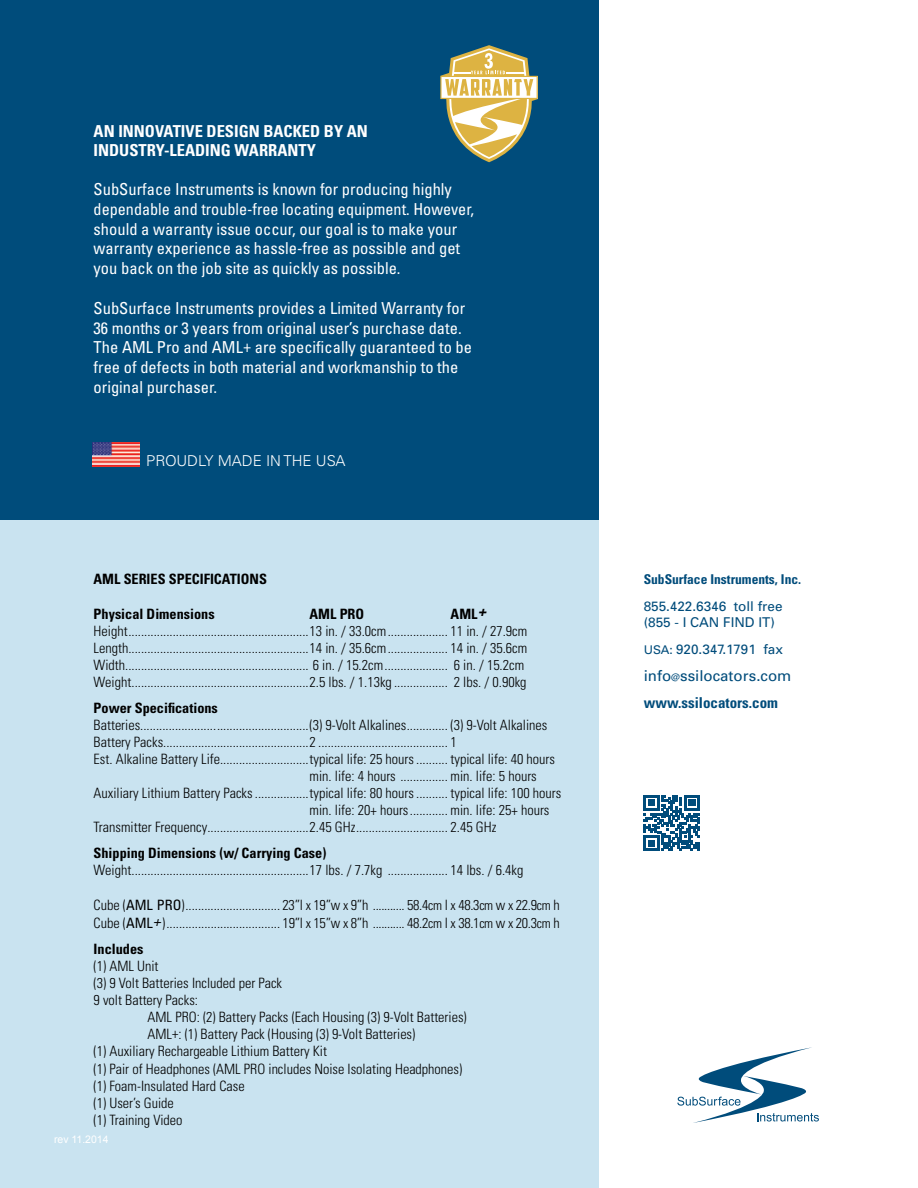
<style>
.page{position:relative;width:918px;height:1188px;background:#fff}
.page>*{position:absolute;margin:0;border:0;box-sizing:border-box;transform-origin:0 0}
.t1{font:condensed 16.5px/19.8px "Univers";color:#fff}
.t2{font:700 condensed 16.5px/19.8px "Univers";color:#fff}
.t3{font:15px/27px "Univers";color:#004c7b}
.t4{font:300 15px "Univers";color:#fff}
.t5{font:300 condensed 14.25px/17.1px "Univers";color:#000}
.t6{font:300 condensed 14.25px/17.7px "Univers";letter-spacing:-.02em;color:#000}
.t7{font:700 condensed 14.25px "Univers";color:#000}
.t8{font:13.5px/16.5px "Univers";color:#004c7b}
.t9{font:700 condensed 13.5px "Univers";color:#004c7b}
.t10{font:10.5px "Arial";color:#fff}
.s1{font-weight:700}
.s2{font-weight:400}
.s3{font-size:13.5px}
.s4{font-size:12px}
.s5{font-size:9px}
.s6{font-weight:700;font-stretch:condensed}
</style>
<div class="page">
<svg style="left:677px;top:1047px;width:142px;height:76px"></svg>
<div style="left:0;top:0;width:599px;height:527px;background:#004c7b"></div>
<div style="left:0;top:520px;width:599px;height:668px;background:#c9e3f0"></div>
<svg style="left:644px;top:795px;width:56px;height:56px"></svg>
<svg style="left:440px;top:45px;width:98px;height:117px"></svg>
<img style="left:93px;top:442px;width:46px;height:24px">
<p class="t2" style="left:94px;top:121px;width:276px">AN INNOVATIVE DESIGN BACKED BY AN<br>INDUSTRY-LEADING WARRANTY</p>
<p class="t1" style="left:94px;top:179px;width:382px">SubSurface Instruments is known for producing highly dependable and trouble-free locating equipment. However, should a warranty issue occur, our goal is to make your warranty experience as hassle-free as possible and get you back on the job site as quickly as possible.</p>
<p class="t1" style="left:94px;top:298px;width:380px">SubSurface Instruments provides a Limited Warranty for 36 months or 3 years from original user’s purchase date.<br>The AML Pro and AML+ are specifically guaranteed to be free of defects in both material and workmanship to the original purchaser.</p>
<p class="t4" style="left:146px;top:452px;width:201px">PROUDLY MADE IN THE USA</p>
<p class="t7" style="left:94px;top:571px;width:175px">AML SERIES SPECIFICATIONS</p>
<p class="t7" style="left:94px;top:605px;width:123px">Physical Dimensions</p>
<p class="t7" style="left:310px;top:605px;width:56px">AML PRO</p>
<p class="t5" style="left:94px;top:605px;width:435px;text-indent:357px"><span class="s1">AML</span><sup>+ </sup>Height.........................................................13 in. / 33.0cm................... 11 in. / 27.9cm Length.........................................................14 in. / 35.6cm................... 14 in. / 35.6cm Width.......................................................... 6 in. / 15.2cm.................... 6 in. / 15.2cm Weight........................................................2.5 lbs. / 1.13kg ................. 2 lbs. / 0.90kg</p>
<p class="t7" style="left:94px;top:699px;width:126px">Power Specifications</p>
<p class="t5" style="left:94px;top:716px;width:455px">Batteries.....................................................(3) 9-Volt Alkalines............. (3) 9-Volt Alkalines<br>Battery Packs</p>
<p class="t5" style="left:310px;top:733px;width:149px">2 ......................................... 1</p>
<p class="t5" style="left:94px;top:750px;width:128px">Est. Alkaline Battery Life</p>
<p class="t5" style="left:310px;top:750px;width:247px">typical life: 25 hours .......... typical life: 40 hours</p>
<p class="t5" style="left:310px;top:767px;width:229px">min. life: 4 hours ............... min. life: 5 hours</p>
<p class="t5" style="left:94px;top:784px;width:469px">Auxiliary Lithium Battery Packs .................typical life: 80 hours .......... typical life: 100 hours</p>
<p class="t5" style="left:310px;top:801px;width:241px">min. life: 20+ hours............ min. life: 25+ hours</p>
<p class="t5" style="left:94px;top:819px;width:404px">Transmitter Frequency................................2.45 GHz............................. 2.45 GHz</p>
<p class="t7" style="left:94px;top:844px;width:234px">Shipping Dimensions (w/ Carrying Case)</p>
<p class="t5" style="left:94px;top:861px;width:431px">Weight........................................................17 lbs. / 7.7kg ................... 14 lbs. / 6.4kg</p>
<p class="t6" style="left:94px;top:896px;width:468px">Cube (<span class="s2">AML PRO</span>).............................. 23”l <span class="s3">x</span> 19”w <span class="s3">x</span> 9”h ........... 58.4<span class="s3">cm</span> l <span class="s3">x</span> 48.3<span class="s3">cm</span> w <span class="s3">x</span> 22.9<span class="s3">cm</span> h<br>Cube (<span class="s2">AML</span><sup>+</sup>).................................... 19”l <span class="s3">x</span> 15”w <span class="s3">x</span> 8”h ........... 48.2<span class="s3">cm</span> l <span class="s3">x</span> 38.1<span class="s3">cm</span> w <span class="s3">x</span> 20.3<span class="s3">cm</span> h</p>
<p class="t7" style="left:94px;top:940px;width:51px">Includes</p>
<p class="t5" style="left:94px;top:957px;width:190px">(1) AML Unit<br>(3) 9 Volt Batteries Included per Pack<br>9 volt Battery Packs:</p>
<p class="t5" style="left:148px;top:1008px;width:321px">AML PRO: (2) Battery Packs (Each Housing (3) 9-Volt Batteries)</p>
<p class="t5" style="left:148px;top:1026px;width:269px">AML+: (1) Battery Pack (Housing (3) 9-Volt Batteries)</p>
<p class="t5" style="left:94px;top:1043px;width:235px">(1) Auxiliary Rechargeable Lithium Battery Kit</p>
<p class="t5" style="left:94px;top:1060px;width:370px">(1) Pair of Headphones (AML PRO includes Noise Isolating Headphones)</p>
<p class="t5" style="left:94px;top:1077px;width:153px">(1) Foam-Insulated Hard Case</p>
<p class="t5" style="left:94px;top:1094px;width:82px">(1) User’s Guide</p>
<p class="t5" style="left:94px;top:1111px;width:90px">(1) Training Video</p>
<p class="t10" style="left:54px;top:1132px;width:56px">rev 11.2014</p>
<p class="t9" style="left:644px;top:571px;width:159px">SubSurface Instruments, Inc.</p>
<p class="t8" style="left:644px;top:598px;width:140px">855.422.6346 toll free (855 - I CAN FIND IT)</p>
<p class="t8" style="left:644px;top:641px;width:141px"><span class="s4">USA:</span> 920.347.1791 fax</p>
<p class="t3" style="left:644px;top:662px;width:149px">info<span class="s5">@</span>ssilocators.com <span class="s6">www.ssilocators.com</span></p>
</div>
